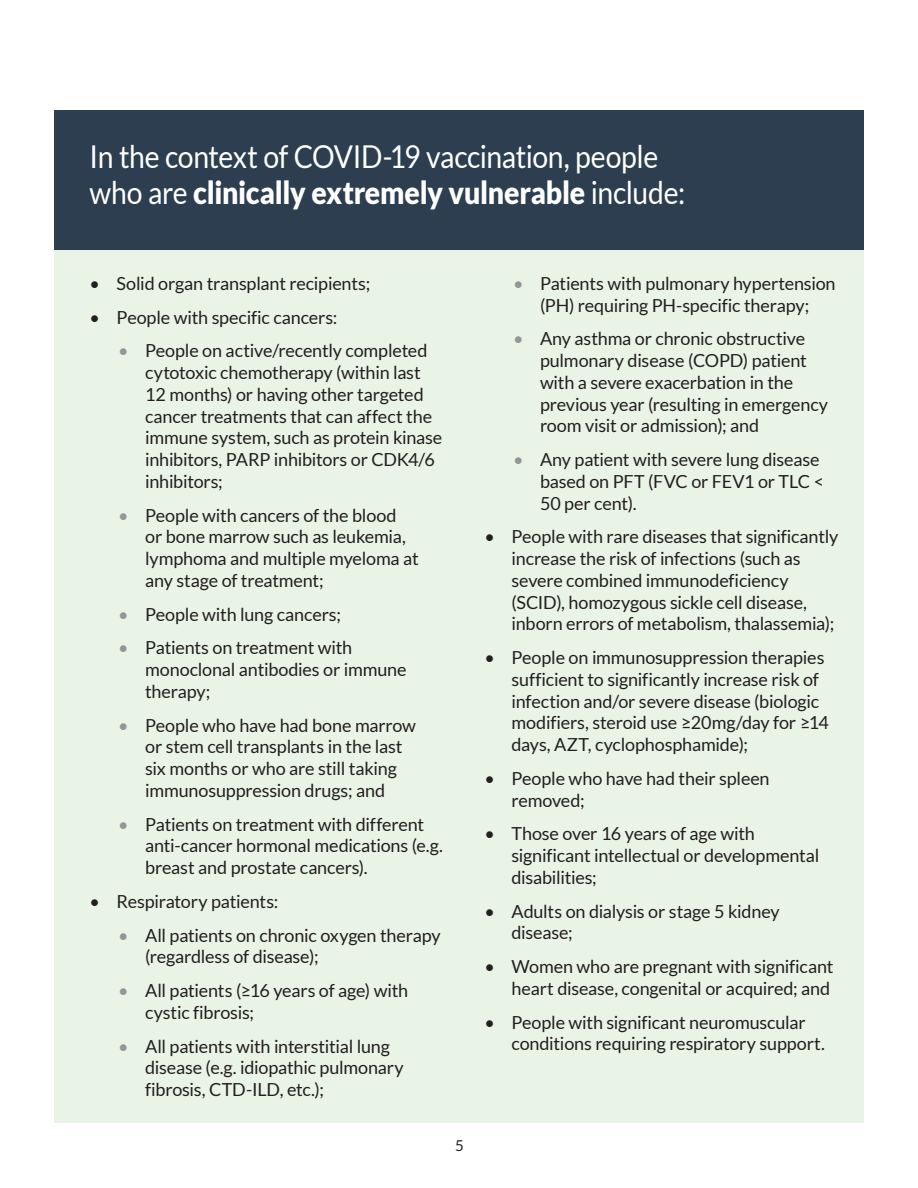
<style>
.page{position:relative;width:918px;height:1188px;background:#fff}
.page>*{position:absolute;margin:0;border:0;box-sizing:border-box;transform-origin:0 0}
.Heading_1{font:31.5px/36px "Lato";letter-spacing:-.015em;color:#fff;scale:.9 1}
.Text{font:18px/21.8px "Lato";letter-spacing:-.01em;color:#231f20}
.Text-2{font:15px "Lato";color:#231f20}
.s1{font-weight:900}
.s2{color:#939598}
</style>
<div class="page">
<div style="left:54px;top:110px;width:810px;height:1012px;background:#eaf4e6"></div>
<div style="left:54px;top:110px;width:810px;height:139px;background:#2c3e50"></div>
<p class="Heading_1" style="left:90px;top:138px;width:663px">In the context of COVID-19 vaccination, people who are <span class="s1">clinically extremely vulnerable</span> include:</p>
<p class="Text" style="left:90px;top:272px;width:282px">• Solid organ transplant recipients;</p>
<p class="Text" style="left:90px;top:306px;width:249px">• People with specific cancers:</p>
<p class="Text" style="left:145px;top:340px;width:299px;text-indent:-27px"><span class="s2">•</span> People on active/recently completed cytotoxic chemotherapy (within last 12 months) or having other targeted cancer treatments that can affect the immune system, such as protein kinase inhibitors, PARP inhibitors or CDK4/6 inhibitors;</p>
<p class="Text" style="left:145px;top:504px;width:275px;text-indent:-27px"><span class="s2">•</span> People with cancers of the blood<br>or bone marrow such as leukemia, lymphoma and multiple myeloma at any stage of treatment;</p>
<p class="Text" style="left:118px;top:603px;width:224px"><span class="s2">•</span> People with lung cancers;</p>
<p class="Text" style="left:145px;top:637px;width:263px;text-indent:-27px"><span class="s2">•</span> Patients on treatment with monoclonal antibodies or immune therapy;</p>
<p class="Text" style="left:145px;top:714px;width:272px;text-indent:-27px"><span class="s2">•</span> People who have had bone marrow or stem cell transplants in the last six months or who are still taking immunosuppression drugs; and</p>
<p class="Text" style="left:145px;top:813px;width:299px;text-indent:-27px"><span class="s2">•</span> Patients on treatment with different anti-cancer hormonal medications (e.g. breast and prostate cancers).</p>
<p class="Text" style="left:90px;top:890px;width:190px">• Respiratory patients:</p>
<p class="Text" style="left:145px;top:924px;width:297px;text-indent:-27px"><span class="s2">•</span> All patients on chronic oxygen therapy (regardless of disease);</p>
<p class="Text" style="left:145px;top:980px;width:265px;text-indent:-27px"><span class="s2">•</span> All patients (≥16 years of age) with cystic fibrosis;</p>
<p class="Text" style="left:145px;top:1035px;width:260px;text-indent:-27px"><span class="s2">•</span> All patients with interstitial lung disease (e.g. idiopathic pulmonary fibrosis, CTD-ILD, etc.);</p>
<p class="Text-2" style="left:455px;top:1138px;width:10px">5</p>
<p class="Text" style="left:513px;top:272px;width:324px;text-align:center"><span class="s2">•</span> Patients with pulmonary hypertension (PH) requiring PH-specific therapy;</p>
<p class="Text" style="left:540px;top:328px;width:290px;text-indent:-27px"><span class="s2">•</span> Any asthma or chronic obstructive pulmonary disease (COPD) patient with a severe exacerbation in the previous year (resulting in emergency room visit or admission); and</p>
<p class="Text" style="left:540px;top:449px;width:286px;text-indent:-27px"><span class="s2">•</span> Any patient with severe lung disease based on PFT (FVC or FEV1 or TLC &lt;<br>50 per cent).</p>
<p class="Text" style="left:512px;top:526px;width:328px;text-indent:-27px">• People with rare diseases that significantly increase the risk of infections (such as severe combined immunodeficiency (SCID), homozygous sickle cell disease, inborn errors of metabolism, thalassemia);</p>
<p class="Text" style="left:512px;top:647px;width:319px;text-indent:-27px">• People on immunosuppression therapies sufficient to significantly increase risk of infection and/or severe disease (biologic modifiers, steroid use ≥20mg/day for ≥14 days, AZT, cyclophosphamide);</p>
<p class="Text" style="left:512px;top:767px;width:260px;text-indent:-27px">• People who have had their spleen removed;</p>
<p class="Text" style="left:512px;top:823px;width:309px;text-indent:-27px">• Those over 16 years of age with significant intellectual or developmental disabilities;</p>
<p class="Text" style="left:512px;top:900px;width:270px;text-indent:-27px">• Adults on dialysis or stage 5 kidney disease;</p>
<p class="Text" style="left:485px;top:956px;width:351px;text-align:right">• Women who are pregnant with significant heart disease, congenital or acquired; and</p>
<p class="Text" style="left:512px;top:1011px;width:315px;text-indent:-27px">• People with significant neuromuscular conditions requiring respiratory support.</p>
</div>
